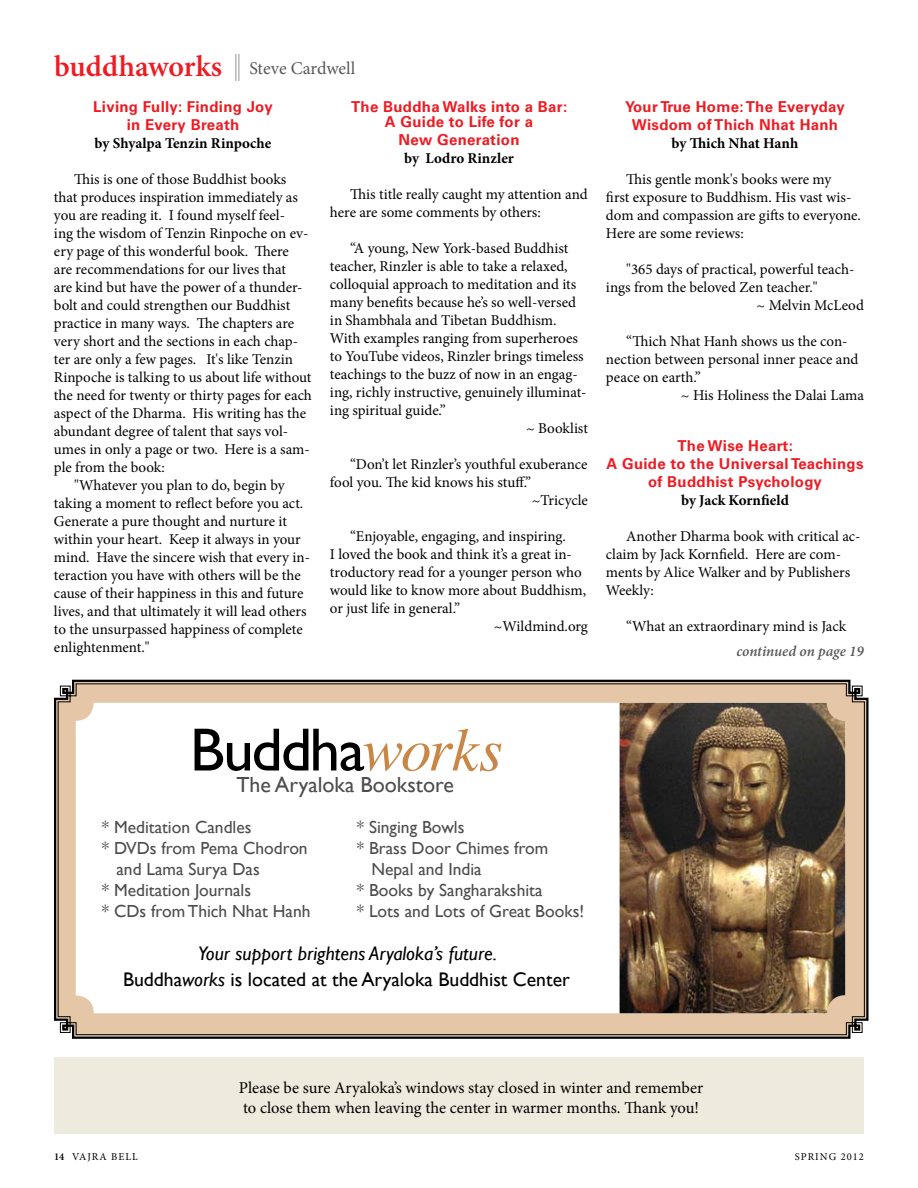
<style>
.page{position:relative;width:918px;height:1188px;background:#fff}
.page>*{position:absolute;margin:0;border:0;box-sizing:border-box;transform-origin:0 0}
.t1{font:61.2px "Gill Sans";letter-spacing:-.03em;color:#000}
.t2{font:21.9px "Gill Sans";color:#4d4d4f}
.t3{font:italic 19.65px/25.8px "Gill Sans";color:#000;text-align:center}
.t4{font:18px "Minion Pro";letter-spacing:-.005em;color:#58595b}
.t5{font:17.55px "Gill Sans";color:#4d4d4f}
.t6{font:16.5px/19.8px "Minion Pro";color:#000}
.t7{font:15px/18px "Minion Pro";color:#000}
.t8{font:700 15px/18px "Univers";letter-spacing:.02em;color:#ed1c24;text-align:center}
.t9{font:700 15px "Minion Pro";color:#000}
.t10{font:italic 600 15px "Minion Pro";letter-spacing:-.005em;color:#58595b}
.t11{font:10.5px "Minion Pro";letter-spacing:.1em;color:#000}
.s1{font-weight:600;font-size:30px;color:#ed1c24}
.s2{font-family:"Times";font-style:italic;color:#c88746}
.s3{font-style:normal}
.s4{font-weight:600}
</style>
<div class="page">
<div style="left:54px;top:1057px;width:810px;height:77px;background:#efeade"></div>
<svg style="left:236px;top:54px;width:3px;height:27px"></svg>
<svg style="left:54px;top:679px;width:815px;height:360px;background:#665f58"></svg>
<svg style="left:57px;top:683px;width:808px;height:352px;background:#d7bb9f"></svg>
<div style="left:76px;top:703px;width:769px;height:310px;background:#fff;border-radius:18px"></div>
<img style="left:620px;top:703px;width:225px;height:310px">
<p class="t4" style="left:54px;top:56px;width:303px"><span class="s1">buddhaworks</span> Steve Cardwell</p>
<p class="t8" style="left:93px;top:97px;width:181px">Living Fully: Finding Joy in Every Breath</p>
<p class="t9" style="left:95px;top:132px;width:178px">by Shyalpa Tenzin Rinpoche</p>
<p class="t7" style="left:74px;top:170px;width:214px">This is one of those Buddhist books</p>
<p class="t7" style="left:54px;top:188px;width:246px">that produces inspiration immediately as</p>
<p class="t7" style="left:54px;top:206px;width:233px">you are reading it. I found myself feel-</p>
<p class="t7" style="left:54px;top:224px;width:256px">ing the wisdom of Tenzin Rinpoche on ev-</p>
<p class="t7" style="left:54px;top:242px;width:237px">ery page of this wonderful book. There</p>
<p class="t7" style="left:54px;top:260px;width:234px">are recommendations for our lives that</p>
<p class="t7" style="left:54px;top:278px;width:250px">are kind but have the power of a thunder-</p>
<p class="t7" style="left:54px;top:296px;width:238px">bolt and could strengthen our Buddhist</p>
<p class="t7" style="left:54px;top:314px;width:242px">practice in many ways. The chapters are</p>
<p class="t7" style="left:54px;top:332px;width:246px">very short and the sections in each chap-</p>
<p class="t7" style="left:54px;top:350px;width:240px">ter are only a few pages. It's like Tenzin</p>
<p class="t7" style="left:54px;top:368px;width:259px">Rinpoche is talking to us about life without</p>
<p class="t7" style="left:54px;top:386px;width:259px">the need for twenty or thirty pages for each</p>
<p class="t7" style="left:54px;top:404px;width:254px">aspect of the Dharma. His writing has the</p>
<p class="t7" style="left:54px;top:422px;width:236px">abundant degree of talent that says vol-</p>
<p class="t7" style="left:54px;top:440px;width:257px">umes in only a page or two. Here is a sam-</p>
<p class="t7" style="left:54px;top:458px;width:112px">ple from the book:</p>
<p class="t7" style="left:74px;top:476px;width:212px">"Whatever you plan to do, begin by</p>
<p class="t7" style="left:54px;top:494px;width:251px">taking a moment to reflect before you act.</p>
<p class="t7" style="left:54px;top:512px;width:235px">Generate a pure thought and nurture it</p>
<p class="t7" style="left:54px;top:530px;width:248px">within your heart. Keep it always in your</p>
<p class="t7" style="left:54px;top:548px;width:258px">mind. Have the sincere wish that every in-</p>
<p class="t7" style="left:54px;top:566px;width:248px">teraction you have with others will be the</p>
<p class="t7" style="left:54px;top:584px;width:251px">cause of their happiness in this and future</p>
<p class="t7" style="left:54px;top:602px;width:254px">lives, and that ultimately it will lead others</p>
<p class="t7" style="left:54px;top:620px;width:250px">to the unsurpassed happiness of complete</p>
<p class="t7" style="left:54px;top:638px;width:97px">enlightenment."</p>
<p class="t8" style="left:351px;top:99px;width:218px;line-height:15px">The Buddha Walks into a Bar:<br>A Guide to Life for a</p>
<p class="t8" style="left:398px;top:130px;width:123px">New Generation</p>
<p class="t9" style="left:404px;top:147px;width:111px">by Lodro Rinzler</p>
<p class="t7" style="left:330px;top:185px;width:259px;text-indent:20px">This title really caught my attention and here are some comments by others:</p>
<p class="t7" style="left:350px;top:239px;width:220px">“A young, New York-based Buddhist</p>
<p class="t7" style="left:330px;top:257px;width:239px">teacher, Rinzler is able to take a relaxed,</p>
<p class="t7" style="left:330px;top:275px;width:248px">colloquial approach to meditation and its</p>
<p class="t7" style="left:330px;top:293px;width:248px">many benefits because he’s so well-versed</p>
<p class="t7" style="left:330px;top:311px;width:228px">in Shambhala and Tibetan Buddhism.</p>
<p class="t7" style="left:330px;top:329px;width:249px">With examples ranging from superheroes</p>
<p class="t7" style="left:330px;top:347px;width:255px">to YouTube videos, Rinzler brings timeless</p>
<p class="t7" style="left:330px;top:365px;width:249px">teachings to the buzz of now in an engag-</p>
<p class="t7" style="left:330px;top:383px;width:258px">ing, richly instructive, genuinely illuminat-</p>
<p class="t7" style="left:330px;top:401px;width:118px">ing spiritual guide.”</p>
<p class="t7" style="left:526px;top:419px;width:63px">~ Booklist</p>
<p class="t7" style="left:350px;top:455px;width:239px">“Don’t let Rinzler’s youthful exuberance</p>
<p class="t7" style="left:330px;top:473px;width:203px">fool you. The kid knows his stuff.”</p>
<p class="t7" style="left:532px;top:491px;width:58px">~Tricycle</p>
<p class="t7" style="left:350px;top:527px;width:217px">“Enjoyable, engaging, and inspiring.</p>
<p class="t7" style="left:330px;top:545px;width:243px">I loved the book and think it’s a great in-</p>
<p class="t7" style="left:330px;top:563px;width:253px">troductory read for a younger person who</p>
<p class="t7" style="left:330px;top:581px;width:258px">would like to know more about Buddhism,</p>
<p class="t7" style="left:330px;top:599px;width:132px">or just life in general.”</p>
<p class="t7" style="left:494px;top:617px;width:96px">~Wildmind.org</p>
<p class="t8" style="left:625px;top:97px;width:221px">Your True Home: The Everyday<br>Wisdom of Thich Nhat Hanh</p>
<p class="t9" style="left:672px;top:132px;width:128px">by Thich Nhat Hanh</p>
<p class="t7" style="left:606px;top:170px;width:257px;text-indent:20px">This gentle monk's books were my<br>first exposure to Buddhism. His vast wis&shy;dom and compassion are gifts to everyone.<br>Here are some reviews:</p>
<p class="t7" style="left:626px;top:260px;width:230px">"365 days of practical, powerful teach-</p>
<p class="t7" style="left:606px;top:278px;width:213px">ings from the beloved Zen teacher."</p>
<p class="t7" style="left:757px;top:296px;width:109px">~ Melvin McLeod</p>
<p class="t7" style="left:626px;top:332px;width:223px">“Thich Nhat Hanh shows us the con-</p>
<p class="t7" style="left:606px;top:350px;width:254px">nection between personal inner peace and</p>
<p class="t7" style="left:606px;top:368px;width:96px">peace on earth.”</p>
<p class="t7" style="left:681px;top:386px;width:185px">~ His Holiness the Dalai Lama</p>
<p class="t8" style="left:606px;top:436px;width:259px">The Wise Heart:<br>A Guide to the Universal Teachings of Buddhist Psychology</p>
<p class="t9" style="left:681px;top:489px;width:109px">by Jack Kornfield</p>
<p class="t7" style="left:606px;top:527px;width:256px;text-indent:20px">Another Dharma book with critical ac&shy;claim by Jack Kornfield. Here are com&shy;ments by Alice Walker and by Publishers<br>Weekly:</p>
<p class="t7" style="left:626px;top:617px;width:221px">“What an extraordinary mind is Jack</p>
<p class="t10" style="left:736px;top:640px;width:129px">continued on page 19</p>
<h1 class="t1" style="left:190px;top:714px;width:314px">Buddha<span class="s2">works</span></h1>
<h2 class="t2" style="left:236px;top:772px;width:219px">The Aryaloka Bookstore</h2>
<p class="t5" style="left:102px;top:817px;width:151px">* Meditation Candles</p>
<p class="t5" style="left:102px;top:838px;width:207px">* DVDs from Pema Chodron</p>
<p class="t5" style="left:116px;top:859px;width:145px">and Lama Surya Das</p>
<p class="t5" style="left:102px;top:880px;width:151px">* Meditation Journals</p>
<p class="t5" style="left:102px;top:901px;width:210px">* CDs from Thich Nhat Hanh</p>
<p class="t5" style="left:357px;top:817px;width:109px">* Singing Bowls</p>
<p class="t5" style="left:357px;top:838px;width:193px">* Brass Door Chimes from</p>
<p class="t5" style="left:371px;top:859px;width:112px">Nepal and India</p>
<p class="t5" style="left:357px;top:880px;width:187px">* Books by Sangharakshita</p>
<p class="t5" style="left:357px;top:901px;width:229px">* Lots and Lots of Great Books!</p>
<h3 class="t3" style="left:123px;top:941px;width:448px">Your support brightens Aryaloka’s future.<br><span class="s3">Buddha</span>works <span class="s3">is located at the Aryaloka Buddhist Center</span></h3>
<p class="t6" style="left:239px;top:1078px;width:466px">Please be sure Aryaloka’s windows stay closed in winter and remember to close them when leaving the center in warmer months. Thank you!</p>
<p class="t11" style="left:54px;top:1149px;width:85px"><span class="s4">14</span> VAJRA BELL</p>
<p class="t11" style="left:795px;top:1149px;width:71px">SPRING 2012</p>
</div>
